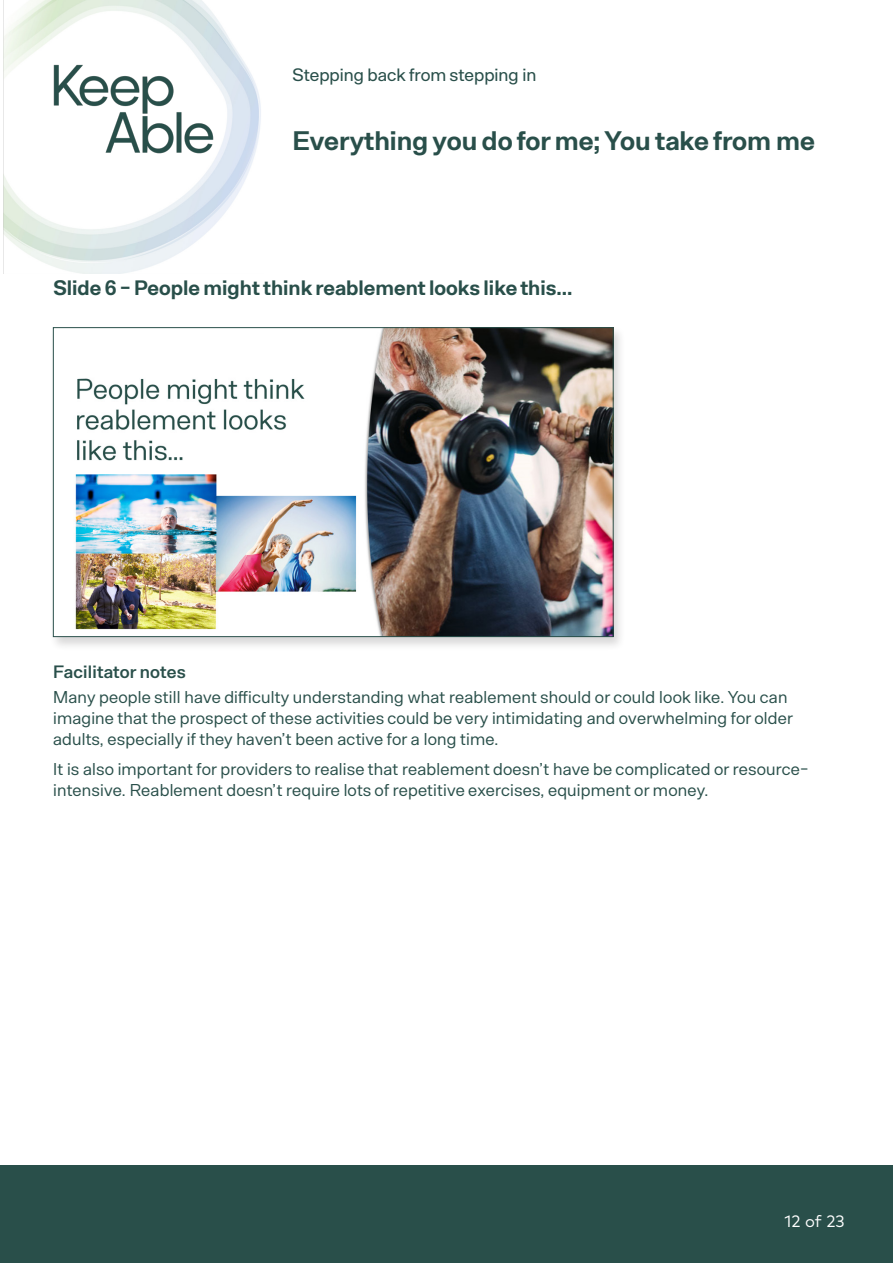
<style>
.page{position:relative;width:893px;height:1263px;background:#fff}
.page>*{position:absolute;margin:0;border:0;box-sizing:border-box;transform-origin:0 0}
.t1{font:700 27px "Arbeit";color:#294f4a}
.Headers{font:700 21px "Arbeit";color:#294f4a}
.t2{font:18px "Arbeit";color:#294f4a}
.Headers-2{font:600 18px "Arbeit";letter-spacing:.01em;color:#294f4a}
.Headers-3{font:17.25px/21px "Arbeit";letter-spacing:.01em;color:#294f4a}
.Body_text{font:16.5px "Mark Pro";color:#fff}
</style>
<div class="page">
<img style="left:3px;top:0;width:258px;height:274px">
<img style="left:54px;top:65px;width:159px;height:88px">
<div style="left:0;top:1165px;width:893px;height:98px;background:#294f4a"></div>
<div style="left:49px;top:326px;width:577px;height:325px;background:#231f20;opacity:.18"></div>
<img style="left:55px;top:329px;width:556px;height:306px">
<p class="t2" style="left:292px;top:64px;width:245px">Stepping back from stepping in</p>
<h1 class="t1" style="left:292px;top:124px;width:524px">Everything you do for me; You take from me</h1>
<p class="Headers" style="left:53px;top:275px;width:521px">Slide 6 - People might think reablement looks like this...</p>
<p class="Headers-2" style="left:53px;top:661px;width:134px">Facilitator notes</p>
<p class="Headers-3" style="left:53px;top:687px;width:741px">Many people still have difficulty understanding what reablement should or could look like. You can imagine that the prospect of these activities could be very intimidating and overwhelming for older adults, especially if they haven’t been active for a long time.</p>
<p class="Headers-3" style="left:53px;top:758px;width:757px">It is also important for providers to realise that reablement doesn’t have be complicated or resource&shy;intensive. Reablement doesn’t require lots of repetitive exercises, equipment or money.</p>
<p class="Body_text" style="left:785px;top:1209px;width:61px">12 of 23</p>
</div>
